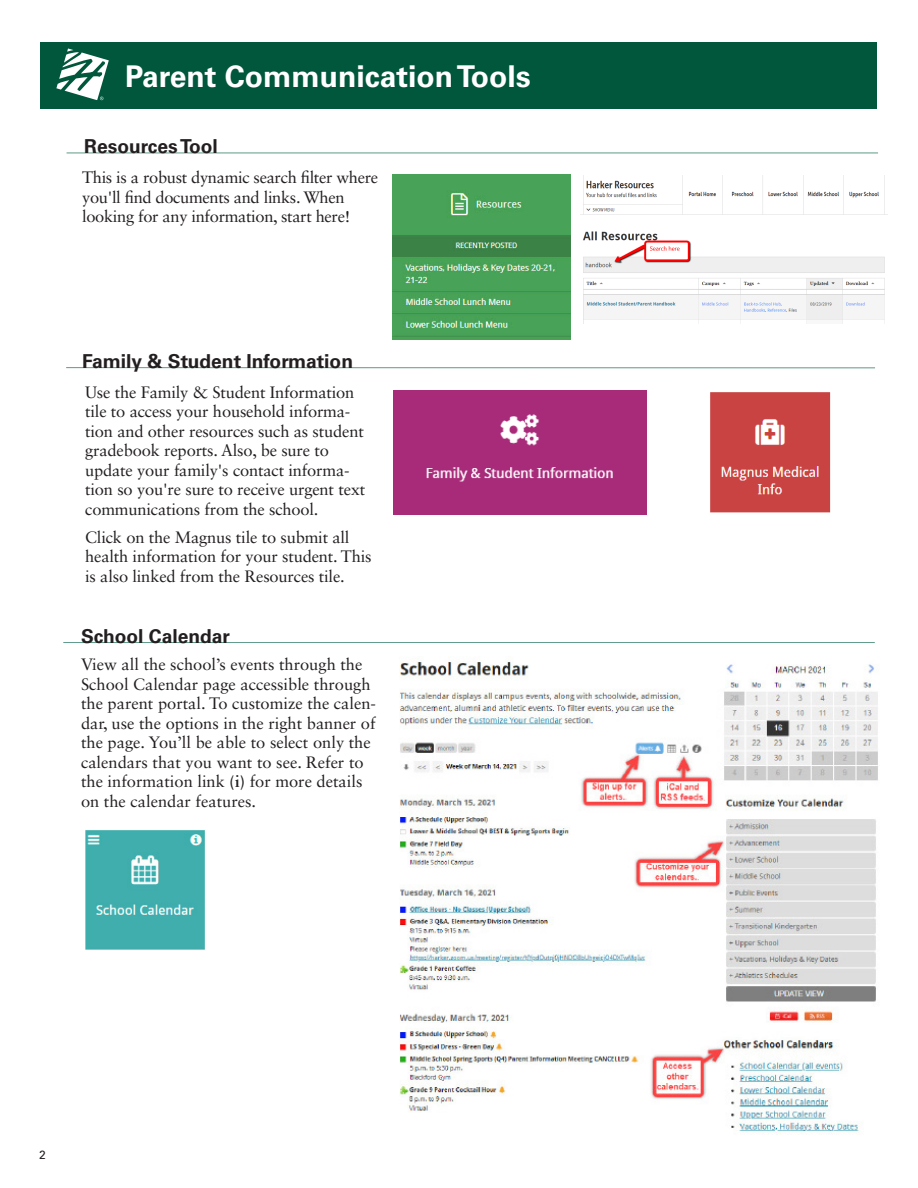
<style>
.page{position:relative;width:918px;height:1188px;background:#fff}
.page>*{position:absolute;margin:0;border:0;box-sizing:border-box;transform-origin:0 0}
.t1{font:700 30px "Univers LT Std";color:#fff}
.HPP_inst_subheadings{font:700 19.2px "Univers LT Std";color:#231f20}
.body_text_sabon_11_p{font:16.5px/19.5px "Sabon LT Std";letter-spacing:-.01em;color:#231f20}
.HPP_inst_subheadings-2{font:12px "Univers LT Std";color:#231f20}
.s1{font-weight:700}
</style>
<div class="page">
<div style="left:40px;top:42px;width:838px;height:67px;background:#00573c"></div>
<svg style="left:56px;top:48px;width:53px;height:52px"></svg>
<hr style="left:63px;top:642px;width:812px;height:1px;background:#5e9988">
<hr style="left:67px;top:153px;width:811px;height:1px;background:#5e9988">
<hr style="left:66px;top:367px;width:809px;height:1px;background:#5e9988">
<img style="left:710px;top:392px;width:121px;height:121px">
<img style="left:85px;top:830px;width:120px;height:120px">
<img style="left:393px;top:391px;width:253px;height:123px">
<img style="left:581px;top:176px;width:307px;height:148px">
<img style="left:393px;top:175px;width:178px;height:164px">
<img style="left:399px;top:661px;width:479px;height:474px">
<p class="t1" style="left:125px;top:59px;width:407px">Parent Communication Tools</p>
<p class="HPP_inst_subheadings" style="left:84px;top:135px;width:135px">Resources Tool</p>
<p class="body_text_sabon_11_p" style="left:82px;top:167px;width:298px">This is a robust dynamic search filter where you'll find documents and links. When looking for any information, start here!</p>
<p class="HPP_inst_subheadings" style="left:82px;top:350px;width:272px">Family &amp; Student Information</p>
<p class="body_text_sabon_11_p" style="left:85px;top:382px;width:282px">Use the Family &amp; Student Information tile to access your household informa&shy;tion and other resources such as student gradebook reports. Also, be sure to update your family's contact informa&shy;tion so you're sure to receive urgent text communications from the school.</p>
<p class="body_text_sabon_11_p" style="left:85px;top:527px;width:288px">Click on the Magnus tile to submit all health information for your student. This is also linked from the Resources tile.</p>
<p class="HPP_inst_subheadings" style="left:81px;top:625px;width:150px">School Calendar</p>
<p class="body_text_sabon_11_p" style="left:81px;top:655px;width:297px">View all the school’s events through the School Calendar page accessible through the parent portal. To customize the calen&shy;dar, use the options in the right banner of the page. You’ll be able to select only the calendars that you want to see. Refer to the information link <span class="s1">(i)</span> for more details on the calendar features.</p>
<p class="HPP_inst_subheadings-2" style="left:39px;top:1148px;width:8px">2</p>
</div>
